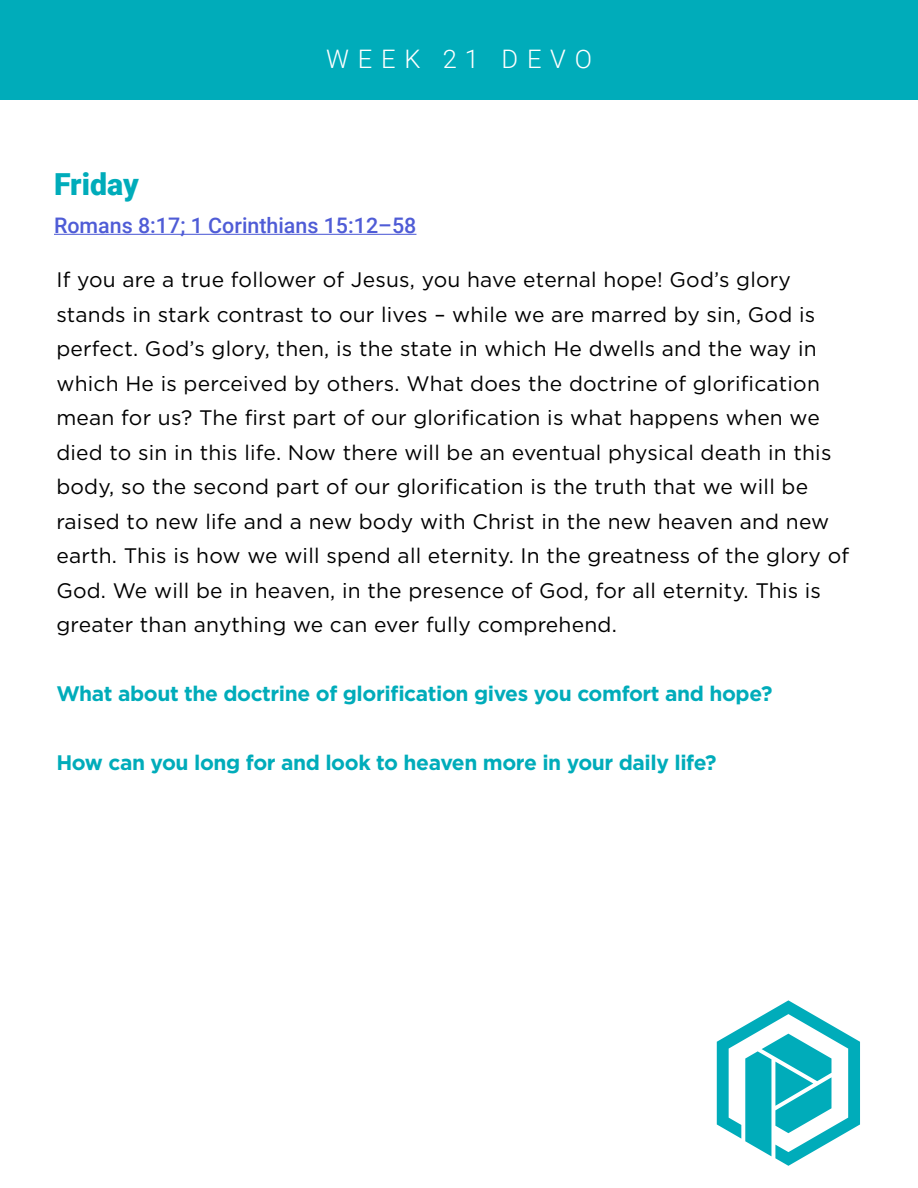
<style>
.page{position:relative;width:918px;height:1188px;background:#fff}
.page>*{position:absolute;margin:0;border:0;box-sizing:border-box;transform-origin:0 0}
.t1{font:900 30.3px "Roboto";color:#00acba}
.t2{font:300 25.5px "Roboto";letter-spacing:.345em;color:#fff}
.t3{font:500 21.45px "Roboto";color:#4f5cd6}
.t4{font:21px/34.5px "Gotham";letter-spacing:.01em;color:#000}
.t5{font:700 21px "Gotham";letter-spacing:-.02em;color:#00acba}
</style>
<div class="page">
<div style="left:0;top:0;width:918px;height:99px;background:#00acba"></div>
<svg style="left:717px;top:1000px;width:143px;height:166px"></svg>
<hr style="left:54px;top:234px;width:362px;height:1px;background:#4f5cd6">
<p class="t2" style="left:326px;top:41px;width:267px">WEEK 21 DEVO</p>
<h1 class="t1" style="left:54px;top:163px;width:87px">Friday</h1>
<p class="t3" style="left:54px;top:210px;width:364px">Romans 8:17; 1 Corinthians 15:12–58</p>
<p class="t4" style="left:56px;top:262px;width:794px">If you are a true follower of Jesus, you have eternal hope! God’s glory stands in stark contrast to our lives – while we are marred by sin, God is perfect. God’s glory, then, is the state in which He dwells and the way in which He is perceived by others. What does the doctrine of glorification mean for us? The first part of our glorification is what happens when we died to sin in this life. Now there will be an eventual physical death in this body, so the second part of our glorification is the truth that we will be raised to new life and a new body with Christ in the new heaven and new earth. This is how we will spend all eternity. In the greatness of the glory of God. We will be in heaven, in the presence of God, for all eternity. This is greater than anything we can ever fully comprehend.</p>
<p class="t5" style="left:56px;top:680px;width:718px">What about the doctrine of glorification gives you comfort and hope?</p>
<p class="t5" style="left:56px;top:749px;width:662px">How can you long for and look to heaven more in your daily life?</p>
</div>
